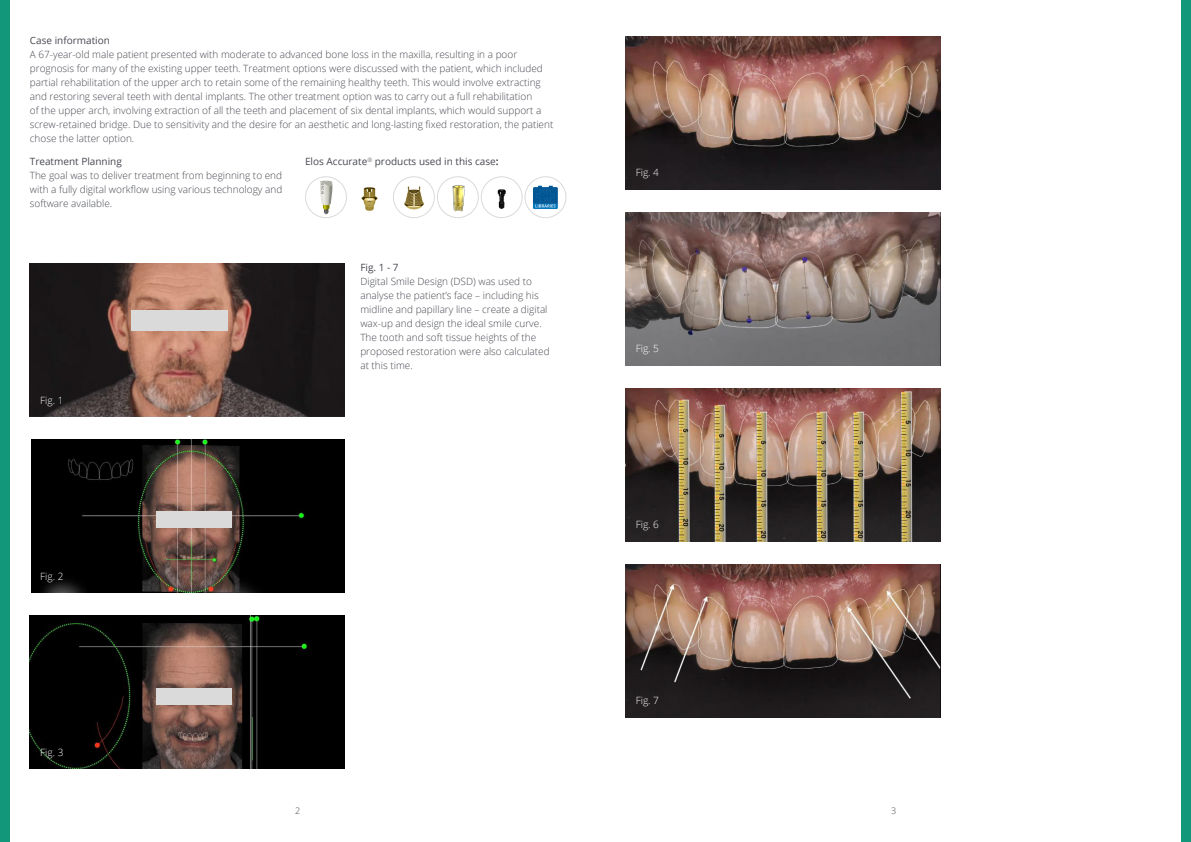
<style>
.page{position:relative;width:1191px;height:842px;background:#fff}
.page>*{position:absolute;margin:0;border:0;box-sizing:border-box;transform-origin:0 0}
.t1{font:300 10px/14px "Open Sans";color:#474951}
.t2{font:10px "Open Sans";color:#474951}
.t3{font:300 10px "Open Sans";color:#fff}
.t4{font:300 9px "Open Sans";color:#474951}
.s1{font-weight:700}
</style>
<div class="page">
<div style="left:0;top:0;width:10px;height:842px;background:#12977a"></div>
<img style="left:30px;top:264px;width:314px;height:153px">
<img style="left:31px;top:440px;width:313px;height:153px">
<img style="left:30px;top:616px;width:314px;height:153px">
<img style="left:404px;top:186px;width:20px;height:24px">
<img style="left:320px;top:180px;width:12px;height:35px">
<img style="left:362px;top:187px;width:15px;height:24px">
<img style="left:452px;top:185px;width:13px;height:27px">
<img style="left:497px;top:189px;width:8px;height:19px">
<div style="left:305px;top:176px;width:42px;height:42px;border:1px solid #dadada;border-radius:50%"></div>
<div style="left:393px;top:176px;width:42px;height:42px;border:1px solid #dadada;border-radius:50%"></div>
<div style="left:437px;top:176px;width:42px;height:42px;border:1px solid #dadada;border-radius:50%"></div>
<div style="left:481px;top:176px;width:41px;height:42px;border:1px solid #dadada;border-radius:50%"></div>
<img style="left:533px;top:185px;width:25px;height:24px">
<div style="left:524px;top:176px;width:42px;height:42px;border:1px solid #dadada;border-radius:50%"></div>
<div style="left:131px;top:310px;width:97px;height:21px;background:#dadada"></div>
<div style="left:156px;top:689px;width:76px;height:16px;background:#dadada"></div>
<div style="left:156px;top:511px;width:76px;height:16px;background:#dadada"></div>
<img style="left:625px;top:36px;width:315px;height:153px">
<img style="left:625px;top:212px;width:315px;height:153px">
<img style="left:625px;top:388px;width:315px;height:153px">
<img style="left:625px;top:564px;width:315px;height:153px">
<div style="left:1181px;top:0;width:10px;height:842px;background:#12977a"></div>
<p class="t2" style="left:30px;top:33px;width:82px">Case information</p>
<p class="t1" style="left:30px;top:47px;width:525px">A 67-year-old male patient presented with moderate to advanced bone loss in the maxilla, resulting in a poor prognosis for many of the existing upper teeth. Treatment options were discussed with the patient, which included partial rehabilitation of the upper arch to retain some of the remaining healthy teeth. This would involve extracting and restoring several teeth with dental implants. The other treatment option was to carry out a full rehabilitation<br>of the upper arch, involving extraction of all the teeth and placement of six dental implants, which would support a screw-retained bridge. Due to sensitivity and the desire for an aesthetic and long-lasting fixed restoration, the patient chose the latter option.</p>
<p class="t2" style="left:30px;top:154px;width:94px">Treatment Planning</p>
<p class="t1" style="left:30px;top:168px;width:254px;text-align:justify">The goal was to deliver treatment from beginning to end with a fully digital workflow using various technology and software available.</p>
<p class="t3" style="left:40px;top:393px;width:25px">Fig. 1</p>
<p class="t2" style="left:305px;top:154px;width:195px">Elos Accurate<sup>®</sup> products used in this case<span class="s1">:</span></p>
<p class="t2" style="left:360px;top:261px;width:40px">Fig. 1 - 7</p>
<p class="t1" style="left:360px;top:274px;width:191px">Digital Smile Design (DSD) was used to analyse the patient’s face – including his midline and papillary line – create a digital wax-up and design the ideal smile curve.<br>The tooth and soft tissue heights of the proposed restoration were also calculated at this time.</p>
<p class="t3" style="left:40px;top:569px;width:25px">Fig. 2</p>
<p class="t3" style="left:40px;top:745px;width:25px">Fig. 3</p>
<p class="t4" style="left:295px;top:805px;width:7px">2</p>
<p class="t3" style="left:636px;top:166px;width:25px">Fig. 4</p>
<p class="t3" style="left:636px;top:342px;width:25px">Fig. 5</p>
<p class="t3" style="left:636px;top:518px;width:25px">Fig. 6</p>
<p class="t3" style="left:636px;top:694px;width:25px">Fig. 7</p>
<p class="t4" style="left:891px;top:805px;width:7px">3</p>
</div>
